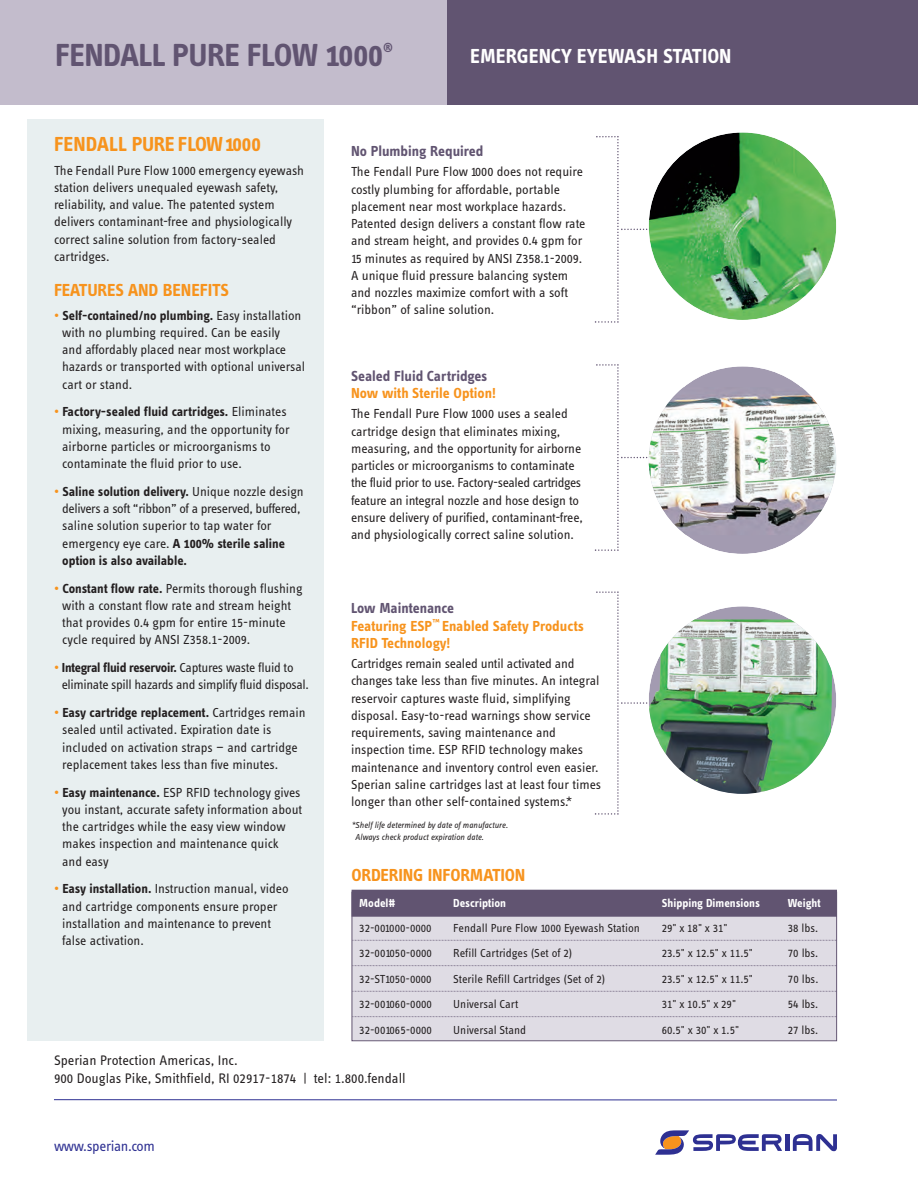
<style>
.page{position:relative;width:918px;height:1188px;background:#fff}
.page>*{position:absolute;margin:0;border:0;box-sizing:border-box;transform-origin:0 0}
.t1{font:33px "Info Text Bold Tf";letter-spacing:-.025em;color:#615471}
.t2{font:21px "Info Text Bold Tf";color:#fff}
.t3{font:21px "Info Text Bold Tf";letter-spacing:-.005em;color:#f7931d}
.t4{font:18px "Info Text Bold Tf";letter-spacing:-.015em;color:#f7931d}
.t5{font:15px/17.2px "Info Text Bold Tf";color:#f7931d}
.t6{font:15px "Info Text Bold Tf";color:#615471}
.t7{font:15px "Info Text Regular Tf";letter-spacing:-.02em;color:#2e3092}
.t8{font:14.25px/17.2px "Info Text Regular Tf";color:#231f20}
.t9{font:13.5px/17.2px "Info Text Regular Tf";color:#231f20}
.t10{font:13.5px/17.2px "Info Text Bold Tf";color:#231f20}
.t11{font:13.5px/17.2px "Info Text Regular Tf";letter-spacing:-.025em;color:#231f20}
.t12{font:13.5px "Info Text Bold Tf";letter-spacing:-.02em;color:#231f20}
.t13{font:13.5px "Info Text Bold Tf";color:#615471}
.t14{font:12px "Info Text Regular Tf";color:#231f20}
.t15{font:12px "Info Text Bold Tf";color:#fff}
.t16{font:italic 9px/12px "Info Text Regular Tf";color:#231f20}
.s1{font-family:"Info Text Regular Tf";color:#f7931d}
.s2{font-family:"Info Text Regular Tf"}
.s3{color:#f7931d}
.s4{font-family:"Info Text Bold Tf"}
.s5{color:#615471}
</style>
<div class="page">
<svg style="left:595px;top:136px;width:68px;height:187px"></svg>
<svg style="left:595px;top:364px;width:53px;height:187px"></svg>
<svg style="left:595px;top:591px;width:53px;height:224px"></svg>
<div style="left:0;top:0;width:450px;height:104px;background:#c3bccc"></div>
<div style="left:352px;top:893px;width:484px;height:147px;background:#dfdce4"></div>
<div style="left:27px;top:120px;width:297px;height:921px;background:#e8eff0"></div>
<img style="left:649px;top:132px;width:187px;height:188px;border-radius:50%">
<div style="left:649px;top:366px;width:187px;height:188px;background:#a39bb1;border-radius:50%"></div>
<img style="left:649px;top:387px;width:187px;height:148px">
<div style="left:649px;top:606px;width:187px;height:188px;background:#a39bb1;border-radius:50%"></div>
<img style="left:649px;top:620px;width:183px;height:174px">
<div style="left:352px;top:890px;width:485px;height:27px;background:#615471"></div>
<svg style="left:352px;top:940px;width:485px;height:1px"></svg>
<svg style="left:352px;top:965px;width:485px;height:1px"></svg>
<svg style="left:352px;top:991px;width:485px;height:1px"></svg>
<svg style="left:352px;top:1016px;width:485px;height:1px"></svg>
<div style="left:448px;top:0;width:470px;height:104px;background:#615471"></div>
<hr style="left:785px;top:1134px;width:4px;height:17px;background:#2e3092">
<svg style="left:655px;top:1130px;width:127px;height:25px"></svg>
<svg style="left:793px;top:1134px;width:44px;height:17px"></svg>
<hr style="left:54px;top:1099px;width:783px;height:1px;background:#2e3092">
<p class="t13" style="left:383px;top:42px;width:11px">®</p>
<h1 class="t1" style="left:55px;top:42px;width:329px">FENDALL PURE FLOW 1000</h1>
<h2 class="t2" style="left:470px;top:48px;width:263px">EMERGENCY EYEWASH STATION</h2>
<h2 class="t3" style="left:54px;top:136px;width:208px">FENDALL PURE FLOW1000</h2>
<p class="t9" style="left:54px;top:163px;width:252px">The Fendall Pure Flow 1000 emergency eyewash station delivers unequaled eyewash safety, reliability, and value. The patented system delivers contaminant-free and physiologically correct saline solution from factory-sealed cartridges.</p>
<h3 class="t4" style="left:54px;top:283px;width:177px">FEATURES AND BENEFITS</h3>
<p class="t10" style="left:54px;top:308px;width:249px"><span class="s1">•</span> Self-contained/no plumbing. <span class="s2">Easy installation</span></p>
<p class="t9" style="left:62px;top:325px;width:244px">with no plumbing required. Can be easily<br>and affordably placed near most workplace hazards or transported with optional universal cart or stand.</p>
<p class="t10" style="left:54px;top:404px;width:234px"><span class="s1">•</span> Factory-sealed fluid cartridges. <span class="s2">Eliminates</span></p>
<p class="t9" style="left:62px;top:422px;width:229px">mixing, measuring, and the opportunity for airborne particles or microorganisms to contaminate the fluid prior to use.</p>
<p class="t10" style="left:54px;top:484px;width:251px"><span class="s1">•</span> Saline solution delivery. <span class="s2">Unique nozzle design</span></p>
<p class="t11" style="left:62px;top:501px;width:240px">delivers a soft “ribbon” of a preserved, buffered, saline solution superior to tap water for</p>
<p class="t10" style="left:62px;top:536px;width:224px"><span class="s2">emergency eye care.</span> A 100% sterile saline option is also available.</p>
<p class="t9" style="left:62px;top:581px;width:242px;text-indent:-8px"><span class="s3">•</span> <span class="s4">Constant flow rate.</span> Permits thorough flushing with a constant flow rate and stream height that provides 0.4 gpm for entire 15-minute cycle required by ANSI Z358.1-2009.</p>
<p class="t12" style="left:54px;top:663px;width:241px"><span class="s1">•</span> Integral fluid reservoir. <span class="s2">Captures waste fluid to</span></p>
<p class="t11" style="left:62px;top:677px;width:249px">eliminate spill hazards and simplify fluid disposal.</p>
<p class="t10" style="left:54px;top:705px;width:253px"><span class="s1">•</span> Easy cartridge replacement. <span class="s2">Cartridges remain</span></p>
<p class="t9" style="left:62px;top:722px;width:237px">sealed until activated. Expiration date is included on activation straps — and cartridge replacement takes less than five minutes.</p>
<p class="t9" style="left:62px;top:785px;width:241px;text-indent:-8px"><span class="s3">•</span> <span class="s4">Easy maintenance.</span> ESP RFID technology gives you instant, accurate safety information about the cartridges while the easy view window makes inspection and maintenance quick and easy</p>
<p class="t9" style="left:62px;top:881px;width:228px;text-indent:-8px"><span class="s3">•</span> <span class="s4">Easy installation.</span> Instruction manual, video and cartridge components ensure proper installation and maintenance to prevent false activation.</p>
<p class="t6" style="left:351px;top:145px;width:134px">No Plumbing Required</p>
<p class="t9" style="left:351px;top:164px;width:236px">The Fendall Pure Flow 1000 does not require costly plumbing for affordable, portable placement near most workplace hazards.<br>Patented design delivers a constant flow rate and stream height, and provides 0.4 gpm for 15 minutes as required by ANSI Z358.1-2009.<br>A unique fluid pressure balancing system and nozzles maximize comfort with a soft “ribbon” of saline solution.</p>
<p class="t6" style="left:351px;top:370px;width:138px">Sealed Fluid Cartridges</p>
<p class="t5" style="left:351px;top:386px;width:146px">Now with Sterile Option!</p>
<p class="t9" style="left:351px;top:406px;width:233px">The Fendall Pure Flow 1000 uses a sealed cartridge design that eliminates mixing, measuring, and the opportunity for airborne particles or microorganisms to contaminate the fluid prior to use. Factory-sealed cartridges feature an integral nozzle and hose design to ensure delivery of purified, contaminant-free, and physiologically correct saline solution.</p>
<p class="t5" style="left:351px;top:601px;width:234px"><span class="s5">Low Maintenance<br></span>Featuring ESP<sup>™</sup> Enabled Safety Products<br>RFID Technology!</p>
<p class="t9" style="left:351px;top:656px;width:252px">Cartridges remain sealed until activated and changes take less than five minutes. An integral reservoir captures waste fluid, simplifying disposal. Easy-to-read warnings show service requirements, saving main tenance and inspection time. ESP RFID technology makes maintenance and inventory control even easier.<br>Sperian saline cartridges last at least four times longer than other self-contained systems.*</p>
<p class="t16" style="left:355px;top:819px;width:154px;text-indent:-4px">*Shelf life determined by date of manufacture.<br>Always check product expiration date.</p>
<h3 class="t4" style="left:352px;top:868px;width:175px">ORDERING INFORMATION</h3>
<p class="t15" style="left:359px;top:898px;width:38px">Model#</p>
<p class="t15" style="left:453px;top:898px;width:54px">Description</p>
<p class="t15" style="left:662px;top:898px;width:100px">Shipping Dimensions</p>
<p class="t15" style="left:788px;top:898px;width:34px">Weight</p>
<p class="t14" style="left:359px;top:923px;width:74px">32-001000-0000</p>
<p class="t14" style="left:453px;top:923px;width:188px">Fendall Pure Flow 1000 Eyewash Station</p>
<p class="t14" style="left:662px;top:923px;width:67px">29" x 18" x 31"</p>
<p class="t14" style="left:788px;top:923px;width:32px">38 lbs.</p>
<p class="t14" style="left:359px;top:949px;width:74px">32-001050-0000</p>
<p class="t14" style="left:453px;top:949px;width:121px">Refill Cartridges (Set of 2)</p>
<p class="t14" style="left:662px;top:949px;width:93px">23.5" x 12.5" x 11.5"</p>
<p class="t14" style="left:788px;top:949px;width:32px">70 lbs.</p>
<p class="t14" style="left:359px;top:974px;width:74px">32-ST1050-0000</p>
<p class="t14" style="left:453px;top:974px;width:154px">Sterile Refill Cartridges (Set of 2)</p>
<p class="t14" style="left:662px;top:974px;width:93px">23.5" x 12.5" x 11.5"</p>
<p class="t14" style="left:788px;top:974px;width:32px">70 lbs.</p>
<p class="t14" style="left:359px;top:1000px;width:74px">32-001060-0000</p>
<p class="t14" style="left:453px;top:1000px;width:67px">Universal Cart</p>
<p class="t14" style="left:662px;top:1000px;width:76px">31" x 10.5" x 29"</p>
<p class="t14" style="left:788px;top:1000px;width:32px">54 lbs.</p>
<p class="t14" style="left:359px;top:1025px;width:74px">32-001065-0000</p>
<p class="t14" style="left:453px;top:1025px;width:74px">Universal Stand</p>
<p class="t14" style="left:662px;top:1025px;width:79px">60.5" x 30" x 1.5"</p>
<p class="t14" style="left:788px;top:1025px;width:32px">27 lbs.</p>
<p class="t8" style="left:54px;top:1053px;width:353px">Sperian Protection Americas, Inc.<br>900 Douglas Pike, Smithfield, RI 02917-1874 | tel: 1.800.fendall</p>
<p class="t7" style="left:54px;top:1140px;width:103px">www.sperian.com</p>
</div>
